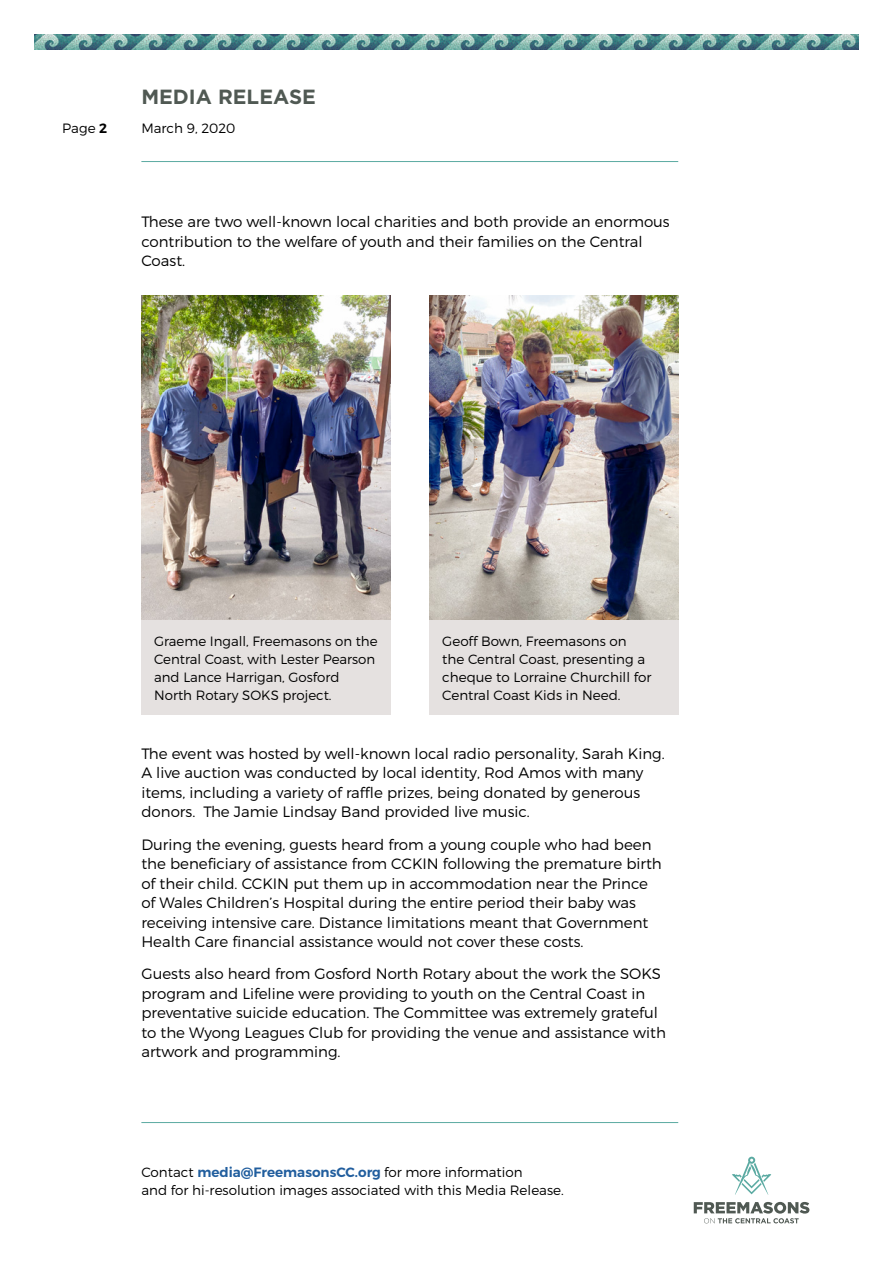
<style>
.page{position:relative;width:893px;height:1263px;background:#fff}
.page>*{position:absolute;margin:0;border:0;box-sizing:border-box;transform-origin:0 0}
.t1{font:700 20.55px "Gotham";color:#505953}
.BODY_Copy{font:300 15px/19.5px "Montserrat";color:#000}
.BODY_Copy-2{font:300 13.5px/18px "Montserrat";color:#000}
.DATE{font:300 13.5px "Montserrat";color:#000}
.s1{font-weight:600}
.s2{font-weight:600;color:#215e9e}
</style>
<div class="page">
<img style="left:443px;top:34px;width:50px;height:15px">
<img style="left:493px;top:34px;width:69px;height:15px">
<img style="left:562px;top:34px;width:69px;height:15px">
<img style="left:631px;top:34px;width:69px;height:15px">
<img style="left:700px;top:34px;width:70px;height:15px">
<img style="left:770px;top:34px;width:89px;height:15px">
<img style="left:34px;top:34px;width:43px;height:15px">
<img style="left:77px;top:34px;width:69px;height:15px">
<img style="left:146px;top:34px;width:70px;height:15px">
<img style="left:216px;top:34px;width:69px;height:15px">
<img style="left:285px;top:34px;width:69px;height:15px">
<img style="left:354px;top:34px;width:89px;height:15px">
<svg style="left:732px;top:1157px;width:39px;height:38px"></svg>
<svg style="left:694px;top:1202px;width:115px;height:21px"></svg>
<hr style="left:141px;top:161px;width:537px;height:1px;background:#5baaa2">
<hr style="left:141px;top:1122px;width:537px;height:1px;background:#5baaa2">
<img style="left:141px;top:296px;width:249px;height:324px">
<img style="left:429px;top:296px;width:249px;height:324px">
<div style="left:141px;top:620px;width:249px;height:94px;background:#e5e1e0"></div>
<div style="left:429px;top:620px;width:249px;height:94px;background:#e5e1e0"></div>
<p class="t1" style="left:141px;top:85px;width:176px">MEDIA RELEASE</p>
<p class="BODY_Copy-2" style="left:62px;top:119px;width:47px">Page <span class="s1">2</span></p>
<p class="DATE" style="left:141px;top:120px;width:96px">March 9, 2020</p>
<p class="BODY_Copy" style="left:141px;top:212px;width:530px">These are two well-known local charities and both provide an enormous contribution to the welfare of youth and their families on the Central<br>Coast.</p>
<p class="BODY_Copy-2" style="left:154px;top:632px;width:225px">Graeme Ingall, Freemasons on the<br>Central Coast, with Lester Pearson and Lance Harrigan, Gosford<br>North Rotary SOKS project.</p>
<p class="BODY_Copy-2" style="left:442px;top:632px;width:211px">Geoff Bown, Freemasons on the Central Coast, presenting a cheque to Lorraine Churchill for<br>Central Coast Kids in Need.</p>
<p class="BODY_Copy" style="left:141px;top:743px;width:525px">The event was hosted by well-known local radio personality, Sarah King.<br>A live auction was conducted by local identity, Rod Amos with many items, including a variety of raffle prizes, being donated by generous donors. The Jamie Lindsay Band provided live music.</p>
<p class="BODY_Copy" style="left:141px;top:834px;width:522px">During the evening, guests heard from a young couple who had been the beneficiary of assistance from CCKIN following the premature birth of their child. CCKIN put them up in accommodation near the Prince of Wales Children’s Hospital during the entire period their baby was receiving intensive care. Distance limitations meant that Government Health Care financial assistance would not cover these costs.</p>
<p class="BODY_Copy" style="left:141px;top:964px;width:526px">Guests also heard from Gosford North Rotary about the work the SOKS program and Lifeline were providing to youth on the Central Coast in preventative suicide education. The Committee was extremely grateful to the Wyong Leagues Club for providing the venue and assistance with artwork and programming.</p>
<p class="BODY_Copy-2" style="left:141px;top:1162px;width:424px">Contact <span class="s2">media@FreemasonsCC.org</span> for more information<br>and for hi-resolution images associated with this Media Release.</p>
</div>
